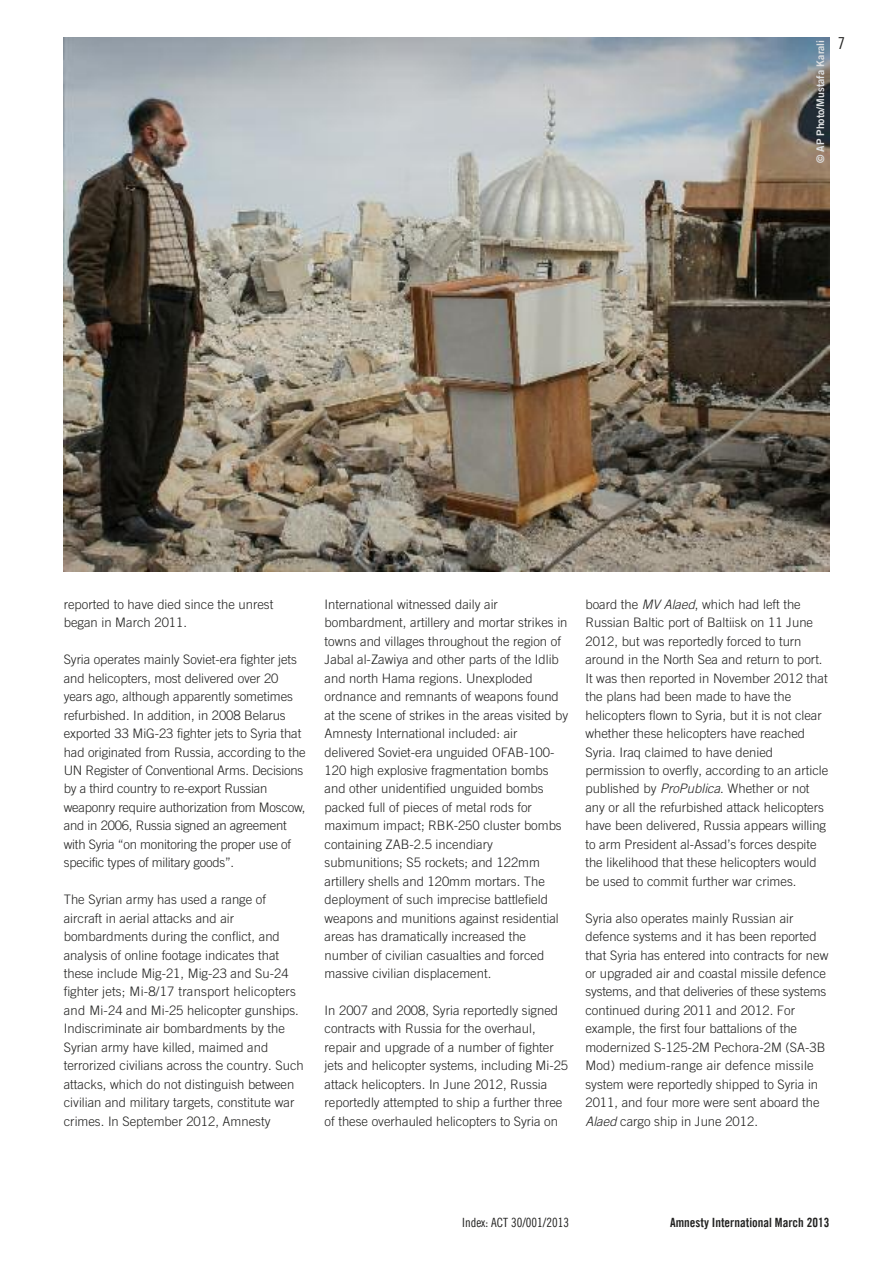
<style>
.page{position:relative;width:893px;height:1263px;background:#fff}
.page>*{position:absolute;margin:0;border:0;box-sizing:border-box;transform-origin:0 0}
.t1{font:16.5px "Amnesty Trade Gothic Cn 18";color:#222221}
.t2{font:300 13.05px/18.5px "Amnesty Trade Gothic";color:#222221}
.t3{font:12.75px "Amnesty Trade Gothic Bd Cn 20";color:#222221}
.t4{font:12.75px "Amnesty Trade Gothic Cn 18";color:#222221}
.t5{font:10.5px "Amnesty Trade Gothic Bd 2";color:#dee0e2}
.s1{font-style:italic}
</style>
<div class="page">
<img style="left:64px;top:37px;width:765px;height:534px">
<p class="t5" style="left:814px;top:163px;width:125px;rotate:-90deg">© AP Photo/Mustafa Karali</p>
<p class="t1" style="left:838px;top:33px;width:9px">7</p>
<p class="t2" style="left:64px;top:595px;width:211px">reported to have died since the unrest began in March 2011.</p>
<p class="t2" style="left:64px;top:650px;width:243px">Syria operates mainly Soviet-era fighter jets and helicopters, most delivered over 20 years ago, although apparently sometimes refurbished. In addition, in 2008 Belarus exported 33 MiG-23 fighter jets to Syria that had originated from Russia, according to the UN Register of Conventional Arms. Decisions by a third country to re-export Russian weaponry require authorization from Moscow, and in 2006, Russia signed an agreement with Syria “on monitoring the proper use of specific types of military goods”.</p>
<p class="t2" style="left:64px;top:890px;width:241px">The Syrian army has used a range of aircraft in aerial attacks and air bombardments during the conflict, and analysis of online footage indicates that these include Mig-21, Mig-23 and Su-24 fighter jets; Mi-8/17 transport helicopters and Mi-24 and Mi-25 helicopter gunships.<br>Indiscriminate air bombardments by the Syrian army have killed, maimed and terrorized civilians across the country. Such attacks, which do not distinguish between civilian and military targets, constitute war crimes. In September 2012, Amnesty</p>
<p class="t2" style="left:325px;top:595px;width:245px">International witnessed daily air bombardment, artillery and mortar strikes in towns and villages throughout the region of Jabal al-Zawiya and other parts of the Idlib and north Hama regions. Unexploded ordnance and remnants of weapons found at the scene of strikes in the areas visited by Amnesty International included: air delivered Soviet-era unguided OFAB-100- 120 high explosive fragmentation bombs and other unidentified unguided bombs packed full of pieces of metal rods for maximum impact; RBK-250 cluster bombs containing ZAB-2.5 incendiary submunitions; S5 rockets; and 122mm artillery shells and 120mm mortars. The deployment of such imprecise battlefield weapons and munitions against residential areas has dramatically increased the number of civilian casualties and forced massive civilian displacement.</p>
<p class="t2" style="left:325px;top:1001px;width:245px">In 2007 and 2008, Syria reportedly signed contracts with Russia for the overhaul, repair and upgrade of a number of fighter jets and helicopter systems, including Mi-25 attack helicopters. In June 2012, Russia reportedly attempted to ship a further three of these overhauled helicopters to Syria on</p>
<p class="t2" style="left:585px;top:595px;width:244px">board the <span class="s1">MV Alaed</span>, which had left the Russian Baltic port of Baltiisk on 11 June 2012, but was reportedly forced to turn around in the North Sea and return to port.<br>It was then reported in November 2012 that the plans had been made to have the helicopters flown to Syria, but it is not clear whether these helicopters have reached Syria. Iraq claimed to have denied permission to overfly, according to an article published by <span class="s1">ProPublica</span>. Whether or not any or all the refurbished attack helicopters have been delivered, Russia appears willing to arm President al-Assad’s forces despite the likelihood that these helicopters would be used to commit further war crimes.</p>
<p class="t2" style="left:585px;top:908px;width:244px">Syria also operates mainly Russian air defence systems and it has been reported that Syria has entered into contracts for new or upgraded air and coastal missile defence systems, and that deliveries of these systems continued during 2011 and 2012. For example, the first four battalions of the modernized S-125-2M Pechora-2M (SA-3B Mod) medium-range air defence missile system were reportedly shipped to Syria in 2011, and four more were sent aboard the <span class="s1">Alaed</span> cargo ship in June 2012.</p>
<p class="t4" style="left:462px;top:1214px;width:108px">Index: aCt 30/001/2013</p>
<p class="t3" style="left:670px;top:1214px;width:161px">amnesty international march 2013</p>
</div>
